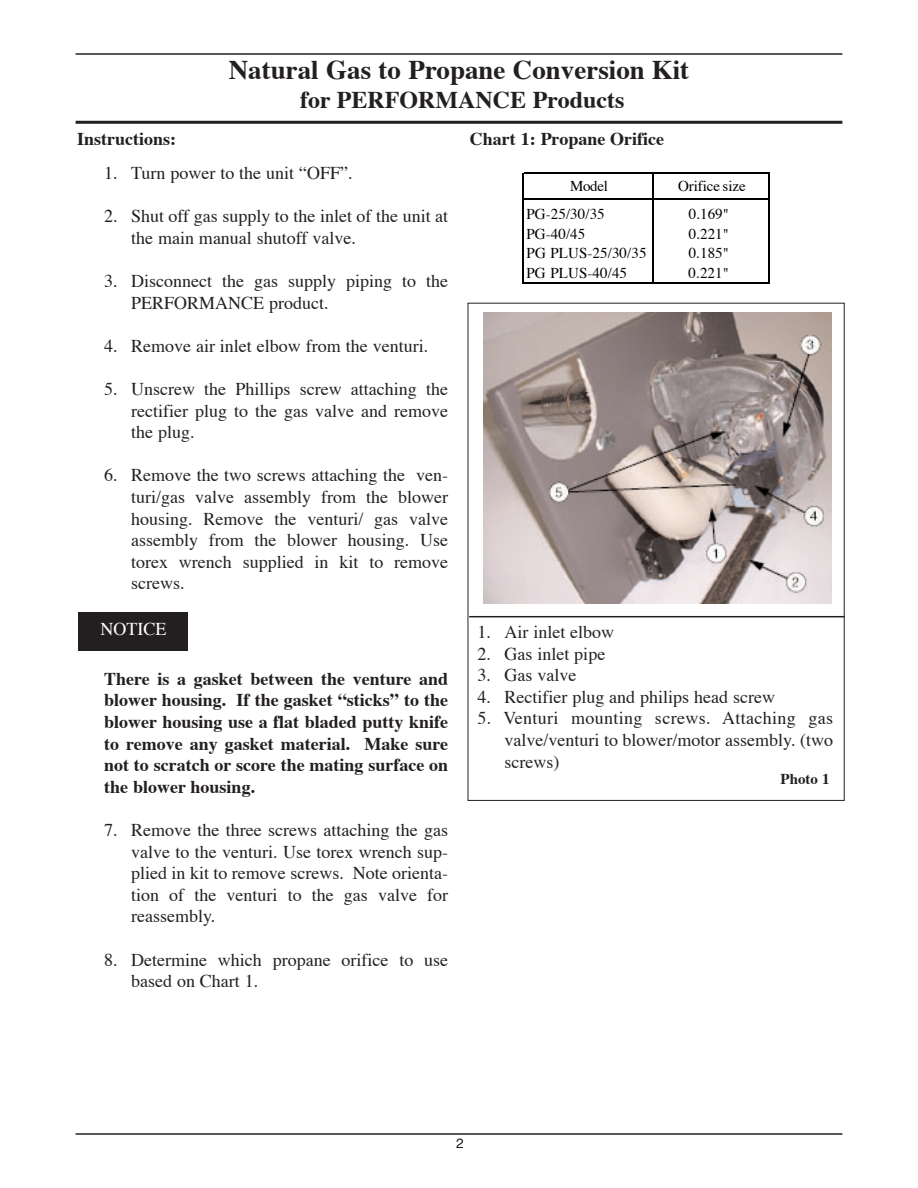
<style>
.page{position:relative;width:918px;height:1188px;background:#fff}
.page>*{position:absolute;margin:0;border:0;box-sizing:border-box;transform-origin:0 0}
.t1{font:700 27px "Times";color:#231f20}
.t2{font:700 24px "Times";color:#231f20}
.t3{font:18px/21.6px "Times";color:#231f20;text-align:justify}
.t4{font:700 18px/21.6px "Times";color:#231f20;text-align:justify}
.t5{font:18px "Times";color:#fff}
.t6{font:15px "Times";letter-spacing:.005em;color:#000}
.t7{font:700 15px "Times";color:#231f20}
.t8{font:13.5px "Helvetica";color:#231f20}
</style>
<div class="page">
<hr style="left:76px;top:53px;width:766px;height:2px;background:#231f20">
<hr style="left:76px;top:121px;width:766px;height:3px;background:#231f20">
<hr style="left:76px;top:1133px;width:766px;height:2px;background:#231f20">
<div style="left:79px;top:612px;width:109px;height:39px;background:#231f20"></div>
<hr style="left:469px;top:616px;width:375px;height:1px;background:#231f20">
<hr style="left:522px;top:173px;width:2px;height:111px;background:#000">
<hr style="left:653px;top:174px;width:1px;height:110px;background:#000">
<hr style="left:768px;top:174px;width:2px;height:110px;background:#000">
<hr style="left:524px;top:173px;width:246px;height:1px;background:#000">
<hr style="left:524px;top:198px;width:246px;height:2px;background:#000">
<hr style="left:524px;top:282px;width:246px;height:2px;background:#000">
<img style="left:483px;top:313px;width:348px;height:290px">
<h1 class="t1" style="left:229px;top:59px;width:462px">Natural Gas to Propane Conversion Kit</h1>
<h2 class="t2" style="left:300px;top:90px;width:326px">for PERFORMANCE Products</h2>
<p class="t4" style="left:77px;top:130px;width:100px">Instructions:</p>
<p class="t3" style="left:104px;top:164px;width:250px">1. Turn power to the unit “OFF”.</p>
<p class="t3" style="left:131px;top:207px;width:319px;text-indent:-27px">2. Shut off gas supply to the inlet of the unit at the main manual shutoff valve.</p>
<p class="t3" style="left:131px;top:272px;width:319px;text-indent:-27px">3. Disconnect the gas supply piping to the<br>PERFORMANCE product.</p>
<p class="t3" style="left:104px;top:337px;width:326px">4. Remove air inlet elbow from the venturi.</p>
<p class="t3" style="left:131px;top:380px;width:319px;text-indent:-27px">5. Unscrew the Phillips screw attaching the rectifier plug to the gas valve and remove the plug.</p>
<p class="t3" style="left:131px;top:466px;width:319px;text-indent:-27px">6. Remove the two screws attaching the ven&shy;turi/gas valve assembly from the blower housing. Remove the venturi/ gas valve assembly from the blower housing. Use torex wrench supplied in kit to remove screws.</p>
<p class="t4" style="left:470px;top:130px;width:196px">Chart 1: Propane Orifice</p>
<p class="t6" style="left:570px;top:179px;width:39px">Model</p>
<p class="t6" style="left:678px;top:179px;width:69px">Orifice size</p>
<p class="t6" style="left:527px;top:208px;width:80px">PG-25/30/35</p>
<p class="t6" style="left:689px;top:208px;width:42px">0.169"</p>
<p class="t6" style="left:527px;top:227px;width:60px">PG-40/45</p>
<p class="t6" style="left:689px;top:227px;width:42px">0.221"</p>
<p class="t6" style="left:527px;top:247px;width:122px">PG PLUS-25/30/35</p>
<p class="t6" style="left:689px;top:247px;width:42px">0.185"</p>
<p class="t6" style="left:527px;top:266px;width:102px">PG PLUS-40/45</p>
<p class="t6" style="left:689px;top:266px;width:42px">0.221"</p>
<p class="t5" style="left:100px;top:622px;width:67px">NOTICE</p>
<p class="t3" style="left:477px;top:623px;width:138px">1. Air inlet elbow</p>
<p class="t3" style="left:477px;top:644px;width:129px">2. Gas inlet pipe</p>
<p class="t3" style="left:477px;top:666px;width:100px">3. Gas valve</p>
<p class="t3" style="left:477px;top:688px;width:299px">4. Rectifier plug and philips head screw</p>
<p class="t3" style="left:504px;top:709px;width:330px;text-indent:-27px">5. Venturi mounting screws. Attaching gas valve/venturi to blower/motor assembly. (two screws)</p>
<p class="t4" style="left:104px;top:670px;width:346px">There is a gasket between the venture and blower housing. If the gasket “sticks” to the blower housing use a flat bladed putty knife to remove any gasket material. Make sure not to scratch or score the mating surface on the blower housing.</p>
<p class="t3" style="left:131px;top:821px;width:319px;text-indent:-27px">7. Remove the three screws attaching the gas valve to the venturi. Use torex wrench sup&shy;plied in kit to remove screws. Note orienta&shy;tion of the venturi to the gas valve for reassembly.</p>
<p class="t3" style="left:131px;top:950px;width:319px;text-indent:-27px">8. Determine which propane orifice to use based on Chart 1.</p>
<p class="t7" style="left:781px;top:773px;width:51px">Photo 1</p>
<p class="t8" style="left:456px;top:1138px;width:9px">2</p>
</div>
